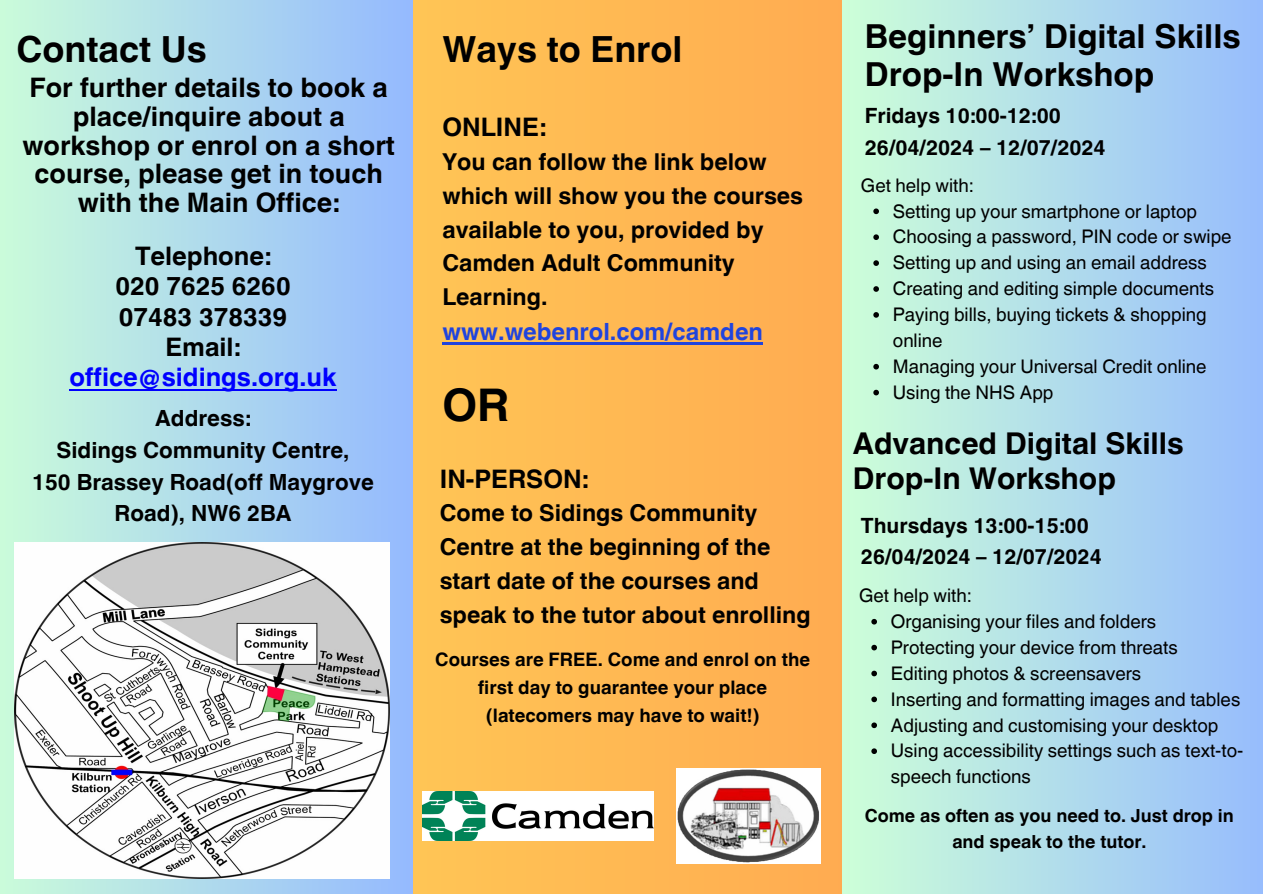
<style>
.page{position:relative;width:1263px;height:894px;background:#fff}
.page>*{position:absolute;margin:0;border:0;box-sizing:border-box;transform-origin:0 0}
.t1{font:700 45px "Helvetica World";color:#000}
.t2{font:700 36px "Helvetica World";color:#000}
.t3{font:700 33px/38.2px "Helvetica World";color:#000}
.t4{font:700 30px/34.8px "Helvetica World";color:#000}
.t5{font:700 26.85px/28.5px "Helvetica World";color:#000;text-align:center}
.t6{font:700 25.5px/30.3px "Helvetica World";color:#000;text-align:center}
.t7{font:700 23.7px "Helvetica World";color:#2044dd}
.t8{font:700 23.25px/33.8px "Helvetica World";color:#000}
.t9{font:700 22.2px/31.5px "Helvetica World";color:#000;text-align:center}
.t10{font:700 21px/31.5px "Helvetica World";color:#000}
.t11{font:18.75px/25.8px "Helvetica World";color:#000}
.t12{font:700 18.6px/28.2px "Helvetica World";color:#000;text-align:center}
.t13{font:700 18px/25.8px "Helvetica World";color:#000;text-align:center}
.s1{color:#00f}
</style>
<div class="page">
<div style="left:0;top:0;width:1263px;height:893px;background:linear-gradient(to bottom,#ffb752,#feb956)"></div>
<div style="left:0;top:0;width:413px;height:893px;background:linear-gradient(to right,#cafbda,#94b9ff)"></div>
<img style="left:423px;top:791px;width:230px;height:49px">
<img style="left:676px;top:767px;width:144px;height:96px">
<img style="left:15px;top:542px;width:374px;height:335px">
<hr style="left:442px;top:342px;width:321px;height:2px;background:#2044dd">
<hr style="left:70px;top:388px;width:267px;height:2px;background:#00f">
<div style="left:842px;top:0;width:421px;height:893px;background:linear-gradient(to right,#cdffd8,#97bdfd)"></div>
<svg style="left:873px;top:208px;width:6px;height:6px"></svg>
<svg style="left:873px;top:234px;width:6px;height:6px"></svg>
<svg style="left:873px;top:260px;width:6px;height:6px"></svg>
<svg style="left:873px;top:286px;width:6px;height:6px"></svg>
<svg style="left:873px;top:312px;width:6px;height:5px"></svg>
<svg style="left:873px;top:364px;width:6px;height:5px"></svg>
<svg style="left:873px;top:389px;width:6px;height:6px"></svg>
<svg style="left:871px;top:618px;width:6px;height:6px"></svg>
<svg style="left:871px;top:644px;width:6px;height:6px"></svg>
<svg style="left:871px;top:670px;width:6px;height:6px"></svg>
<svg style="left:871px;top:696px;width:6px;height:6px"></svg>
<svg style="left:871px;top:722px;width:6px;height:6px"></svg>
<svg style="left:871px;top:748px;width:6px;height:5px"></svg>
<h1 class="t2" style="left:16px;top:19px;width:192px">Contact Us</h1>
<h5 class="t5" style="left:22px;top:71px;width:374px">For further details to book a place/inquire about a workshop or enrol on a short course, please get in touch with the Main Office:</h5>
<h6 class="t6" style="left:70px;top:238px;width:268px">Telephone:<br>020 7625 6260<br>07483 378339<br>Email: <span class="s1">office@sidings.org.uk</span></h6>
<p class="t9" style="left:32px;top:400px;width:343px">Address:<br>Sidings Community Centre,<br>150 Brassey Road(off Maygrove<br>Road), NW6 2BA</p>
<h5 class="t2" style="left:442px;top:19px;width:242px">Ways to Enrol</h5>
<p class="t6" style="left:442px;top:109px;width:105px">ONLINE:</p>
<p class="t8" style="left:442px;top:143px;width:362px">You can follow the link below which will show you the courses available to you, provided by<br>Camden Adult Community<br>Learning.</p>
<p class="t7" style="left:442px;top:312px;width:322px">www.webenrol.com/camden</p>
<h2 class="t1" style="left:442px;top:368px;width:68px">OR</h2>
<h5 class="t6" style="left:440px;top:460px;width:150px">IN-PERSON:</h5>
<h5 class="t8" style="left:440px;top:493px;width:372px">Come to Sidings Community<br>Centre at the beginning of the start date of the courses and speak to the tutor about enrolling</h5>
<p class="t12" style="left:435px;top:642px;width:376px">Courses are FREE. Come and enrol on the first day to guarantee your place (latecomers may have to wait!)</p>
<h3 class="t3" style="left:865px;top:14px;width:377px">Beginners’ Digital Skills<br>Drop-In Workshop</h3>
<h5 class="t10" style="left:865px;top:98px;width:242px">Fridays 10:00-12:00<br>26/04/2024 – 12/07/2024</h5>
<p class="t11" style="left:861px;top:172px;width:114px">Get help with:</p>
<p class="t11" style="left:893px;top:198px;width:306px">Setting up your smartphone or laptop</p>
<p class="t11" style="left:893px;top:224px;width:340px">Choosing a password, PIN code or swipe</p>
<p class="t11" style="left:893px;top:250px;width:316px">Setting up and using an email address</p>
<p class="t11" style="left:893px;top:276px;width:323px">Creating and editing simple documents</p>
<p class="t11" style="left:893px;top:301px;width:315px">Paying bills, buying tickets &amp; shopping online</p>
<p class="t11" style="left:893px;top:353px;width:315px">Managing your Universal Credit online</p>
<p class="t11" style="left:893px;top:379px;width:162px">Using the NHS App</p>
<h2 class="t4" style="left:853px;top:423px;width:332px">Advanced Digital Skills<br>Drop-In Workshop</h2>
<p class="t10" style="left:861px;top:507px;width:242px">Thursdays 13:00-15:00<br>26/04/2024 – 12/07/2024</p>
<h5 class="t11" style="left:859px;top:582px;width:114px">Get help with:</h5>
<p class="t11" style="left:891px;top:608px;width:267px">Organising your files and folders</p>
<p class="t11" style="left:891px;top:634px;width:288px">Protecting your device from threats</p>
<p class="t11" style="left:891px;top:660px;width:252px">Editing photos &amp; screensavers</p>
<p class="t11" style="left:891px;top:686px;width:351px">Inserting and formatting images and tables</p>
<p class="t11" style="left:891px;top:712px;width:329px">Adjusting and customising your desktop</p>
<p class="t11" style="left:891px;top:737px;width:354px">Using accessibility settings such as text-to&shy;speech functions</p>
<h6 class="t13" style="left:865px;top:801px;width:371px">Come as often as you need to. Just drop in and speak to the tutor.</h6>
</div>
